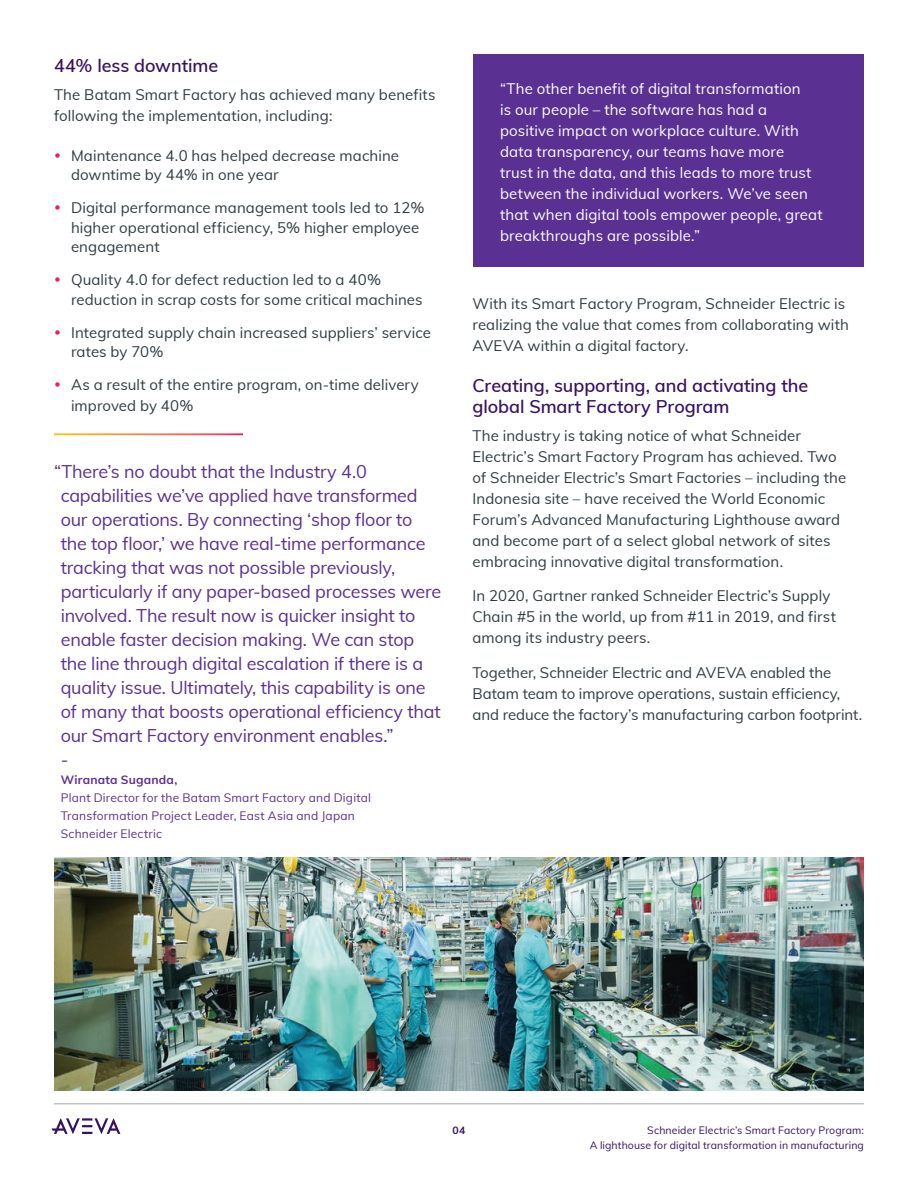
<style>
.page{position:relative;width:918px;height:1188px;background:#fff}
.page>*{position:absolute;margin:0;border:0;box-sizing:border-box;transform-origin:0 0}
.Pull_Quote{font:18px/24px "Muli";letter-spacing:-.01em;color:#5a3092}
.Subheadlines{font:600 18px/21px "Muli";letter-spacing:-.005em;color:#371260}
.Body_Copy{font:15px/21px "Muli";letter-spacing:.005em;color:#2f3b41}
.Body_Copy-2{font:15px/21px "Muli";letter-spacing:.01em;color:#fff}
.Pull_Quote-2{font:12px/18px "Muli";letter-spacing:.015em;color:#5a3092}
.t1{font:10.5px/15px "Muli";letter-spacing:.01em;color:#371260;text-align:right}
.t2{font:700 10.5px "Muli";color:#371260}
.s1{font-weight:700}
</style>
<div class="page">
<hr style="left:54px;top:1104px;width:810px;height:1px;background:#a3a7a9">
<svg style="left:52px;top:1118px;width:68px;height:16px"></svg>
<div style="left:473px;top:54px;width:391px;height:213px;background:#5a3092"></div>
<img style="left:54px;top:858px;width:809px;height:232px">
<p class="Subheadlines" style="left:54px;top:54px;width:166px">44% less downtime</p>
<p class="Body_Copy" style="left:54px;top:83px;width:383px">The Batam Smart Factory has achieved many benefits following the implementation, including:</p>
<p class="Body_Copy" style="left:71px;top:145px;width:330px;line-height:19.5px">Maintenance 4.0 has helped decrease machine downtime by 44% in one year</p>
<p class="Body_Copy" style="left:71px;top:197px;width:355px;line-height:19.5px">Digital performance management tools led to 12% higher operational efficiency, 5% higher employee engagement</p>
<p class="Body_Copy" style="left:71px;top:269px;width:353px;line-height:19.5px">Quality 4.0 for defect reduction led to a 40% reduction in scrap costs for some critical machines</p>
<p class="Body_Copy" style="left:71px;top:322px;width:362px;line-height:19.5px">Integrated supply chain increased suppliers’ service rates by 70%</p>
<p class="Body_Copy" style="left:71px;top:373px;width:349px">As a result of the entire program, on-time delivery improved by 40%</p>
<p class="Pull_Quote" style="left:61px;top:459px;width:382px;text-indent:-7px">“There’s no doubt that the Industry 4.0 capabilities we’ve applied have transformed our operations. By connecting ‘shop floor to the top floor,’ we have real-time performance tracking that was not possible previously, particularly if any paper-based processes were involved. The result now is quicker insight to enable faster decision making. We can stop the line through digital escalation if there is a quality issue. Ultimately, this capability is one of many that boosts operational efficiency that our Smart Factory environment enables.”<br>-</p>
<p class="Pull_Quote-2" style="left:61px;top:771px;width:312px"><span class="s1">Wiranata Suganda,<br></span>Plant Director for the Batam Smart Factory and Digital Transformation Project Leader, East Asia and Japan Schneider Electric</p>
<p class="Body_Copy-2" style="left:500px;top:78px;width:324px">“The other benefit of digital transformation<br>is our people – the software has had a positive impact on workplace culture. With data transparency, our teams have more<br>trust in the data, and this leads to more trust between the individual workers. We’ve seen that when digital tools empower people, great breakthroughs are possible.”</p>
<p class="Body_Copy" style="left:472px;top:292px;width:378px">With its Smart Factory Program, Schneider Electric is realizing the value that comes from collaborating with<br>AVEVA within a digital factory.</p>
<p class="Subheadlines" style="left:472px;top:374px;width:337px">Creating, supporting, and activating the global Smart Factory Program</p>
<p class="Body_Copy" style="left:472px;top:424px;width:375px">The industry is taking notice of what Schneider Electric’s Smart Factory Program has achieved. Two of Schneider Electric’s Smart Factories – including the Indonesia site – have received the World Economic Forum’s Advanced Manufacturing Lighthouse award and become part of a select global network of sites embracing innovative digital transformation.</p>
<p class="Body_Copy" style="left:472px;top:585px;width:365px">In 2020, Gartner ranked Schneider Electric’s Supply<br>Chain #5 in the world, up from #11 in 2019, and first among its industry peers.</p>
<p class="Body_Copy" style="left:472px;top:661px;width:391px">Together, Schneider Electric and AVEVA enabled the<br>Batam team to improve operations, sustain efficiency, and reduce the factory’s manufacturing carbon footprint.</p>
<p class="t2" style="left:453px;top:1123px;width:14px">04</p>
<p class="t1" style="left:590px;top:1122px;width:276px">Schneider Electric’s Smart Factory Program:<br>A lighthouse for digital transformation in manufacturing</p>
</div>
